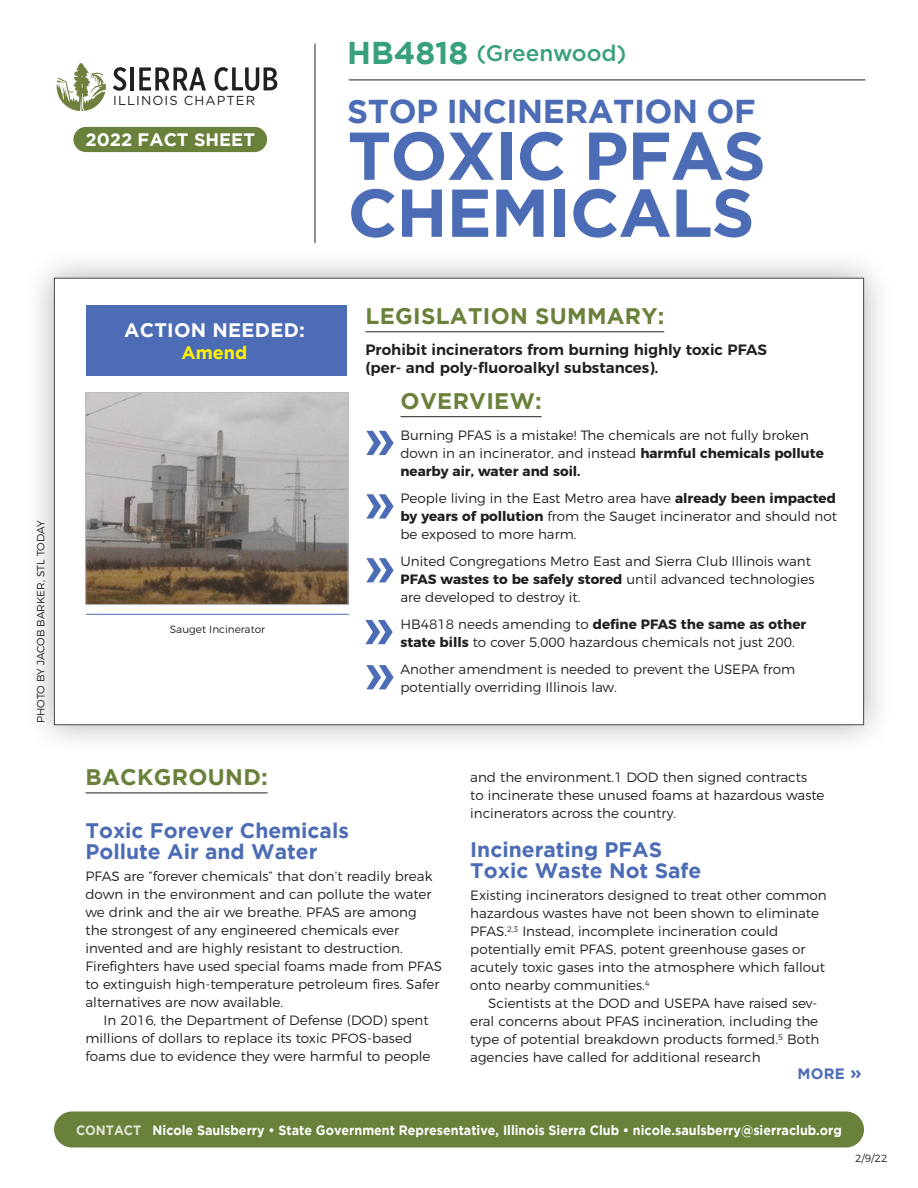
<style>
.page{position:relative;width:918px;height:1188px;background:#fff}
.page>*{position:absolute;margin:0;border:0;box-sizing:border-box;transform-origin:0 0}
.t1{font:700 67.5px "Gotham";letter-spacing:-.015em;color:#4c6db5}
.t2{font:700 33px "Gotham";letter-spacing:-.015em;color:#4c6db5}
.Hed_2{font:700 22.5px "Gotham";letter-spacing:.015em;color:#69813a}
.t3{font:500 22.5px "Gotham";color:#38a07a}
.Hed_3{font:700 21px/21px "Gotham";color:#4c6db5}
.t4{font:700 19.5px "Gotham";letter-spacing:.015em;color:#fff}
.t5{font:700 18px "Gotham";color:#fff}
.t6{font:700 18px "Gotham";color:#fff101}
.Legislation_Sum_para{font:600 15px/18px "Montserrat";color:#231f20}
.Hed_3-2{font:700 15px "Gotham";color:#4c6db5}
.Body_-_No_Indent{font:300 13.5px/18px "Montserrat";color:#231f20}
.Open_Paragraph_-_no{font:300 13.5px/18px "Montserrat";color:#231f20}
.Body_-_Indent{font:300 13.5px/18px "Montserrat";color:#231f20}
.t7{font:700 13.5px "Gotham";color:#fff;scale:.93 1}
.t8{font:13.05px "Gotham";letter-spacing:.08em;color:#231f20}
.Resources{font:300 10.5px "Montserrat";color:#231f20}
.Photo_caption{font:300 10.5px "Montserrat";color:#231f20}
.s1{font-weight:700;font-size:31.5px}
.s2{font-weight:700}
.s3{font-size:18px}
.s4{color:#e4e4d6}
</style>
<div class="page">
<div style="left:54px;top:1112px;width:810px;height:36px;background:#69813a;border-radius:18px"></div>
<svg style="left:57px;top:63px;width:49px;height:48px"></svg>
<svg style="left:113px;top:67px;width:13px;height:24px"></svg>
<hr style="left:131px;top:67px;width:3px;height:23px;background:#231f20">
<svg style="left:139px;top:67px;width:67px;height:23px"></svg>
<svg style="left:215px;top:67px;width:62px;height:24px"></svg>
<hr style="left:86px;top:793px;width:182px;height:1px;background:#231f20">
<hr style="left:315px;top:44px;width:1px;height:199px;background:#231f20">
<div style="left:73px;top:127px;width:194px;height:25px;background:#69813a;border-radius:13px"></div>
<hr style="left:349px;top:80px;width:516px;height:1px;background:#231f20">
<div style="left:24px;top:248px;width:870px;height:507px;background:#231f20;opacity:.35"></div>
<div style="left:54px;top:278px;width:810px;height:447px;background:#fff;border:1px solid #484948"></div>
<hr style="left:400px;top:416px;width:142px;height:1px;background:#231f20">
<hr style="left:365px;top:331px;width:299px;height:1px;background:#231f20">
<div style="left:86px;top:306px;width:261px;height:70px;background:#4c6db5"></div>
<img style="left:88px;top:394px;width:258px;height:209px">
<div style="left:86px;top:392px;width:262px;height:213px;border:1px solid #bcbdc0"></div>
<hr style="left:86px;top:614px;width:263px;height:1px;background:#4c6db5">
<svg style="left:366px;top:431px;width:28px;height:24px"></svg>
<svg style="left:366px;top:494px;width:28px;height:25px"></svg>
<svg style="left:366px;top:558px;width:28px;height:24px"></svg>
<svg style="left:365px;top:620px;width:28px;height:24px"></svg>
<svg style="left:366px;top:665px;width:28px;height:24px"></svg>
<p class="Resources" style="left:33px;top:723px;width:204px;rotate:-90deg">PHOTO BY JACOB BARKER, STL TODAY</p>
<p class="t8" style="left:113px;top:93px;width:143px">ILLINOIS CHAPTER</p>
<p class="t5" style="left:85px;top:130px;width:171px">2022 FACT SHEET</p>
<p class="t4" style="left:124px;top:318px;width:182px">ACTION NEEDED:</p>
<p class="t6" style="left:181px;top:342px;width:67px">Amend</p>
<p class="Photo_caption" style="left:170px;top:621px;width:97px">Sauget Incinerator</p>
<p class="t3" style="left:347px;top:39px;width:281px"><span class="s1">HB4818</span> (Greenwood)</p>
<p class="t2" style="left:347px;top:92px;width:410px">STOP INCINERATION OF</p>
<p class="t1" style="left:348px;top:117px;width:420px">TOXIC PFAS</p>
<p class="t1" style="left:348px;top:174px;width:409px">CHEMICALS</p>
<p class="Hed_2" style="left:366px;top:303px;width:300px">LEGISLATION SUMMARY:</p>
<p class="Legislation_Sum_para" style="left:365px;top:340px;width:403px">Prohibit incinerators from burning highly toxic PFAS (per- and poly-fluoroalkyl substances).</p>
<p class="Hed_2" style="left:401px;top:388px;width:143px">OVERVIEW:</p>
<p class="Open_Paragraph_-_no" style="left:400px;top:425px;width:425px">Burning PFAS is a mistake! The chemicals are not fully broken down in an incinerator, and instead <span class="s2">harmful chemicals pollute nearby air, water and soil.</span></p>
<p class="Open_Paragraph_-_no" style="left:400px;top:488px;width:438px;text-align:justify">People living in the East Metro area have <span class="s2">already been impacted by years of pollution</span> from the Sauget incinerator and should not be exposed to more harm.</p>
<p class="Open_Paragraph_-_no" style="left:400px;top:551px;width:416px">United Congregations Metro East and Sierra Club Illinois want<br><span class="s2">PFAS wastes to be safely stored</span> until advanced technologies are developed to destroy it.</p>
<p class="Open_Paragraph_-_no" style="left:400px;top:614px;width:407px">HB4818 needs amending to <span class="s2">define PFAS the same as other state bills</span> to cover 5,000 hazardous chemicals not just 200.</p>
<p class="Open_Paragraph_-_no" style="left:400px;top:659px;width:396px">Another amendment is needed to prevent the USEPA from potentially overriding Illinois law.</p>
<p class="Hed_2" style="left:86px;top:764px;width:184px">BACKGROUND:</p>
<p class="Hed_3" style="left:86px;top:819px;width:265px">Toxic Forever Chemicals<br>Pollute Air and Water</p>
<p class="Body_-_No_Indent" style="left:86px;top:866px;width:358px">PFAS are “forever chemicals” that don’t readily break down in the environment and can pollute the water we drink and the air we breathe. PFAS are among the strongest of any engineered chemicals ever invented and are highly resistant to destruction.<br>Firefighters have used special foams made from PFAS to extinguish high-temperature petroleum fires. Safer alternatives are now available.</p>
<p class="Body_-_Indent" style="left:86px;top:1010px;width:347px;text-indent:18px">In 2016, the Department of Defense (DOD) spent millions of dollars to replace its toxic PFOS-based foams due to evidence they were harmful to people</p>
<p class="Body_-_Indent" style="left:470px;top:767px;width:356px">and the environment.1 DOD then signed contracts<br>to incinerate these unused foams at hazardous waste incinerators across the country.</p>
<p class="Hed_3" style="left:470px;top:838px;width:233px">Incinerating PFAS<br>Toxic Waste Not Safe</p>
<p class="Body_-_No_Indent" style="left:470px;top:885px;width:358px">Existing incinerators designed to treat other common hazardous wastes have not been shown to eliminate PFAS.<sup>2,3</sup> Instead, incomplete incineration could potentially emit PFAS, potent greenhouse gases or acutely toxic gases into the atmosphere which fallout onto nearby communities.<sup>4</sup></p>
<p class="Body_-_Indent" style="left:470px;top:993px;width:351px;text-indent:18px">Scientists at the DOD and USEPA have raised sev&shy;eral concerns about PFAS incineration, including the type of potential breakdown products formed.<sup>5</sup> Both agencies have called for additional research</p>
<p class="Hed_3-2" style="left:797px;top:1065px;width:66px">MORE <span class="s3">»</span></p>
<p class="t7" style="left:76px;top:1122px;width:825px"><span class="s4">CONTACT</span> Nicole Saulsberry • State Government Representative, Illinois Sierra Club • nicole.saulsberry@sierraclub.org</p>
<p class="Resources" style="left:855px;top:1150px;width:34px">2/9/22</p>
</div>
